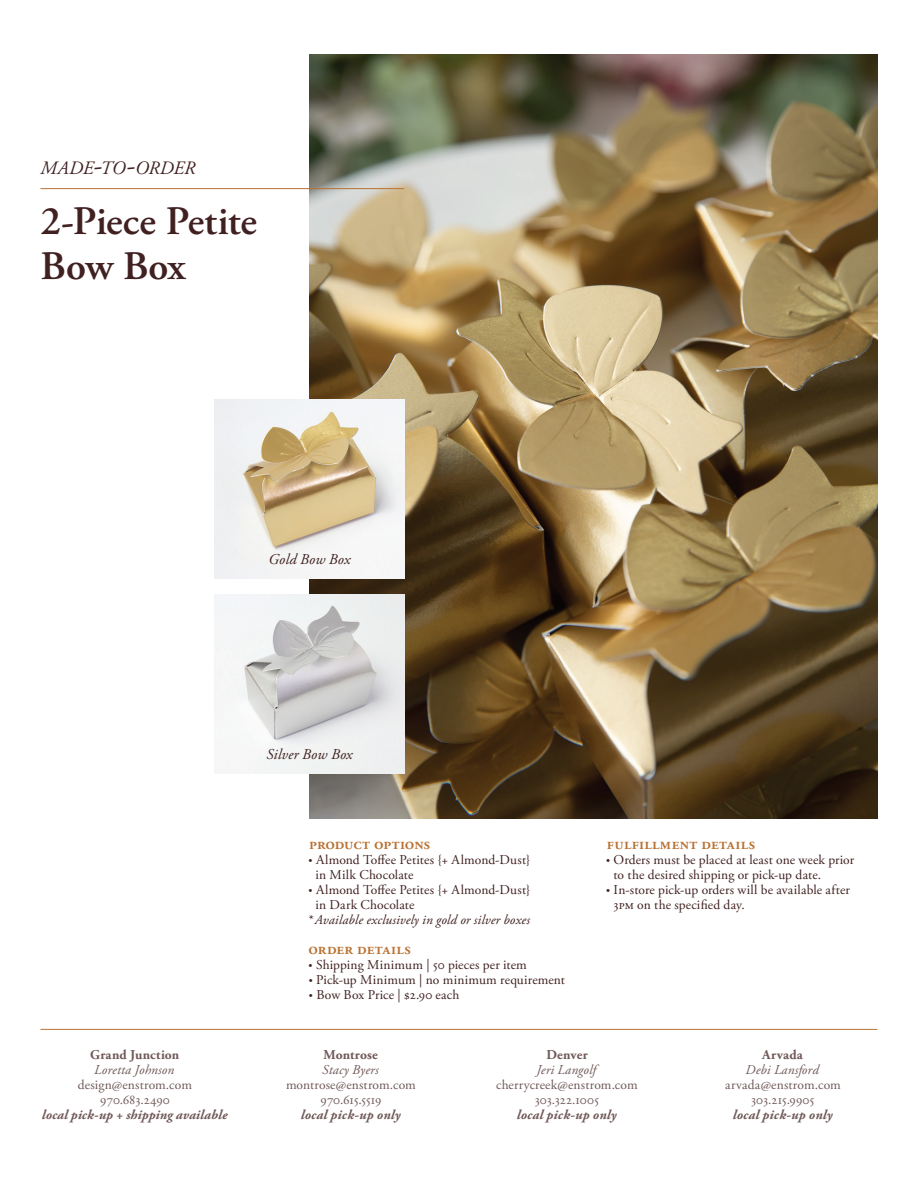
<style>
.page{position:relative;width:918px;height:1188px;background:#fff}
.page>*{position:absolute;margin:0;border:0;box-sizing:border-box;transform-origin:0 0}
.Paragraph_Style_1{font:600 40.5px "Adobe Garamond Pro";letter-spacing:-.005em;color:#402020}
.t1{font:italic 18.9px "Adobe Garamond Pro";letter-spacing:-.01em;color:#402020}
.body{font:600 16.5px "Adobe Garamond Pro";letter-spacing:.01em;color:#b97233}
.body-2{font:600 16.5px "Adobe Garamond Pro";letter-spacing:-.01em;color:#b97233}
.ribbon_title{font:italic 15px "Adobe Garamond Pro";letter-spacing:.01em;color:#402020}
.body-3{font:13.5px "Adobe Garamond Pro";letter-spacing:.01em;color:#402020}
.t2{font:13.5px/15px "Adobe Garamond Pro";letter-spacing:.01em;color:#705858;text-align:center}
.t3{font:italic 700 13.5px "Adobe Garamond Pro";letter-spacing:.015em;color:#705858}
.t4{font:italic 13.5px "Adobe Garamond Pro";letter-spacing:.01em;color:#705858}
.body-4{font:italic 13.5px "Adobe Garamond Pro";letter-spacing:.01em;color:#402020}
.t5{font:700 13.5px "Adobe Garamond Pro";letter-spacing:.015em;color:#705858}
.s1{font-size:27px}
.s2{font-size:10.5px}
</style>
<div class="page">
<hr style="left:40px;top:1029px;width:838px;height:1px;background:#b97233">
<img style="left:310px;top:54px;width:568px;height:765px">
<hr style="left:40px;top:188px;width:364px;height:1px;background:#b97233">
<img style="left:215px;top:399px;width:189px;height:180px">
<img style="left:215px;top:594px;width:189px;height:180px">
<p class="t1" style="left:40px;top:157px;width:156px">MADE<span class="s1">-</span>TO<span class="s1">-</span>ORDER</p>
<p class="Paragraph_Style_1" style="left:40px;top:198px;width:218px">2-Piece Petite</p>
<p class="Paragraph_Style_1" style="left:40px;top:243px;width:147px">Bow Box</p>
<p class="ribbon_title" style="left:268px;top:550px;width:83px">Gold Bow Box</p>
<p class="t5" style="left:90px;top:1047px;width:91px">Grand Junction</p>
<p class="t4" style="left:94px;top:1062px;width:81px">Loretta Johnson</p>
<p class="t2" style="left:78px;top:1078px;width:116px">design@enstrom.com<br>970.683.2490</p>
<p class="t3" style="left:42px;top:1107px;width:187px">local pick-up + shipping available</p>
<p class="ribbon_title" style="left:266px;top:745px;width:88px">Silver Bow Box</p>
<p class="body-2" style="left:309px;top:834px;width:123px">product options</p>
<p class="body-3" style="left:309px;top:852px;width:223px"><span class="s2">•</span> Almond Toffee Petites {+ Almond-Dust}</p>
<p class="body-3" style="left:315px;top:867px;width:100px">in Milk Chocolate</p>
<p class="body-3" style="left:309px;top:882px;width:223px"><span class="s2">•</span> Almond Toffee Petites {+ Almond-Dust}</p>
<p class="body-3" style="left:315px;top:897px;width:101px">in Dark Chocolate</p>
<p class="body-4" style="left:307px;top:912px;width:224px">* Available exclusively in gold or silver boxes</p>
<p class="body" style="left:309px;top:939px;width:104px">order details</p>
<p class="body-3" style="left:309px;top:957px;width:220px"><span class="s2">•</span> Shipping Minimum | 50 pieces per item</p>
<p class="body-3" style="left:309px;top:972px;width:258px"><span class="s2">•</span> Pick-up Minimum | no minimum requirement</p>
<p class="body-3" style="left:309px;top:987px;width:152px"><span class="s2">•</span> Bow Box Price | $2.90 each</p>
<p class="body" style="left:607px;top:834px;width:150px">fulfillment details</p>
<p class="body-3" style="left:606px;top:852px;width:250px"><span class="s2">•</span> Orders must be placed at least one week prior</p>
<p class="body-3" style="left:613px;top:867px;width:209px">to the desired shipping or pick-up date.</p>
<p class="body-3" style="left:606px;top:882px;width:245px"><span class="s2">•</span> In-store pick-up orders will be available after</p>
<p class="body-3" style="left:613px;top:897px;width:133px">3pm on the specified day.</p>
<p class="t5" style="left:324px;top:1047px;width:56px">Montrose</p>
<p class="t4" style="left:322px;top:1062px;width:58px">Stacy Byers</p>
<p class="t2" style="left:286px;top:1078px;width:131px">montrose@enstrom.com<br>970.615.5519</p>
<p class="t3" style="left:301px;top:1107px;width:102px">local pick-up only</p>
<p class="t5" style="left:546px;top:1047px;width:43px">Denver</p>
<p class="t4" style="left:536px;top:1062px;width:61px">Jeri Langolf</p>
<p class="t2" style="left:496px;top:1078px;width:143px">cherrycreek@enstrom.com<br>303.322.1005</p>
<p class="t3" style="left:517px;top:1107px;width:102px">local pick-up only</p>
<p class="t5" style="left:762px;top:1047px;width:42px">Arvada</p>
<p class="t4" style="left:746px;top:1062px;width:75px">Debi Lansford</p>
<p class="t2" style="left:725px;top:1078px;width:117px">arvada@enstrom.com<br>303.215.9905</p>
<p class="t3" style="left:733px;top:1107px;width:102px">local pick-up only</p>
</div>
